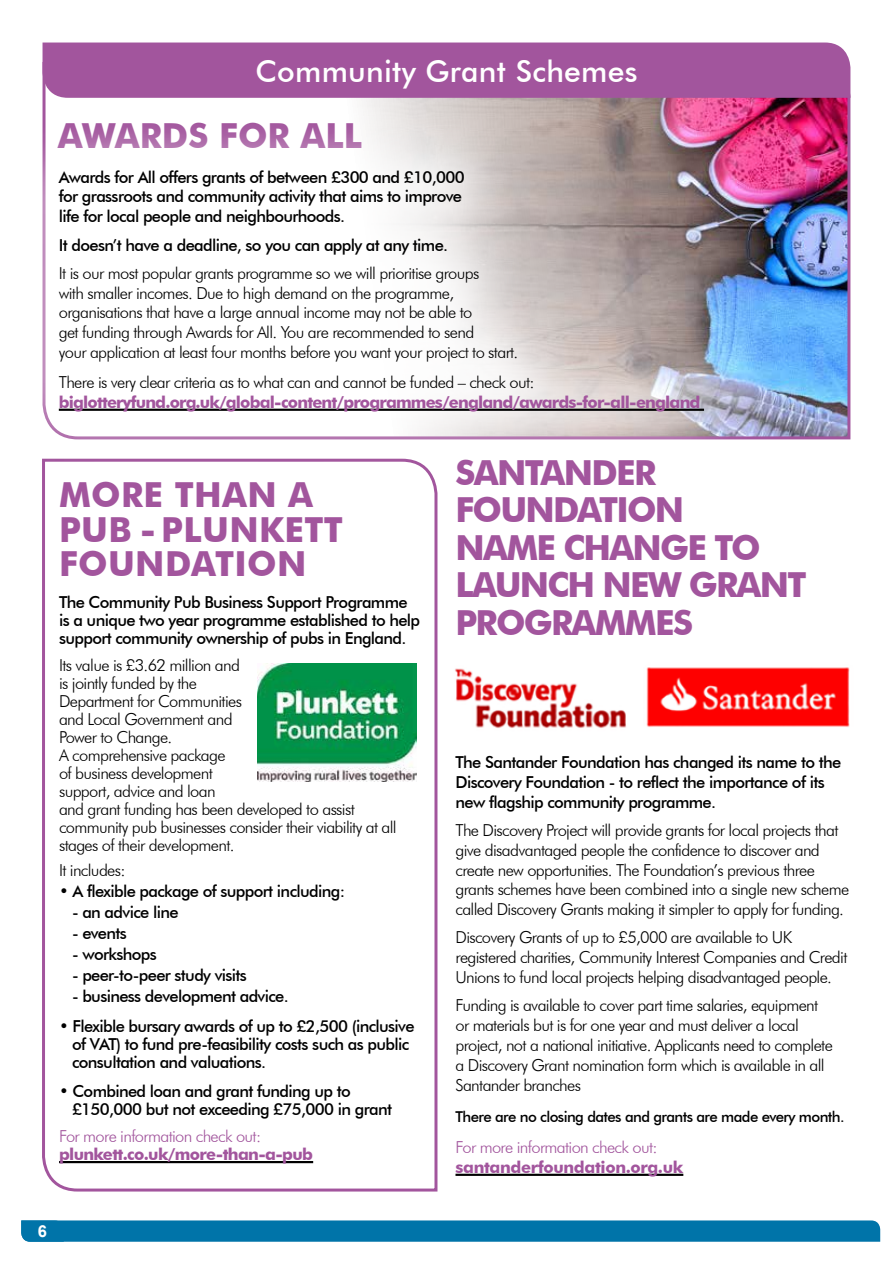
<style>
.page{position:relative;width:893px;height:1263px;background:#fff}
.page>*{position:absolute;margin:0;border:0;box-sizing:border-box;transform-origin:0 0}
.t1{font:700 34.5px/37.5px "Futura BT";letter-spacing:-.05em;color:#a2559d}
.t2{font:700 34.5px/34.5px "Futura BT";letter-spacing:.01em;color:#a2559d}
.t3{font:700 34.5px "Futura BT";color:#a2559d}
.t4{font:500 30px "Futura BT";letter-spacing:.01em;color:#fff}
.t5{font:300 16.5px/19.8px "Futura BT";letter-spacing:-.04em;color:#000}
.t6{font:500 16.5px/18px "Futura BT";letter-spacing:-.04em;color:#000}
.t7{font:700 16.5px "Futura BT";letter-spacing:-.05em;color:#a2559d}
.t8{font:300 16.5px "Futura BT";letter-spacing:-.04em;color:#a2559d}
.t9{font:700 16.5px "Futura BT";letter-spacing:-.02em;color:#a2559d}
.t10{font:700 16.5px "Arial";color:#fff}
.t11{font:500 15px "Futura BT";letter-spacing:-.04em;color:#000}
</style>
<div class="page">
<hr style="left:455px;top:1174px;width:228px;height:2px;background:#000">
<svg style="left:21px;top:1220px;width:859px;height:22px;background:#0878ab"></svg>
<img style="left:455px;top:667px;width:395px;height:61px">
<svg style="left:42px;top:467px;width:396px;height:725px"></svg>
<hr style="left:59px;top:1161px;width:254px;height:2px;background:#000">
<img style="left:42px;top:60px;width:809px;height:380px">
<img style="left:257px;top:663px;width:159px;height:119px">
<div style="left:43px;top:43px;width:807px;height:55px;background:#a2559d"></div>
<div style="left:4px;top:115px;width:753px;height:352px;background:#fff;opacity:.9"></div>
<hr style="left:59px;top:409px;width:645px;height:2px;background:#000">
<h2 class="t4" style="left:255px;top:53px;width:384px">Community Grant Schemes</h2>
<h1 class="t3" style="left:58px;top:115px;width:306px">AWARDS FOR ALL</h1>
<p class="t6" style="left:59px;top:167px;width:407px;line-height:19.8px">Awards for All offers grants of between £300 and £10,000 for grassroots and community activity that aims to improve life for local people and neighbourhoods.</p>
<p class="t6" style="left:59px;top:236px;width:391px">It doesn’t have a deadline, so you can apply at any time.</p>
<p class="t5" style="left:59px;top:263px;width:461px">It is our most popular grants programme so we will prioritise groups<br>with smaller incomes. Due to high demand on the programme, organisations that have a large annual income may not be able to<br>get funding through Awards for All. You are recommended to send<br>your application at least four months before you want your project to start.</p>
<p class="t5" style="left:59px;top:372px;width:477px">There is very clear criteria as to what can and cannot be funded – check out:</p>
<p class="t7" style="left:59px;top:392px;width:643px">biglotteryfund.org.uk/global-content/programmes/england/awards-for-all-england</p>
<h1 class="t2" style="left:59px;top:477px;width:285px">MORE THAN A<br>PUB - PLUNKETT<br>FOUNDATION</h1>
<p class="t6" style="left:59px;top:593px;width:363px">The Community Pub Business Support Programme is a unique two year programme established to help support community ownership of pubs in England.</p>
<p class="t5" style="left:59px;top:656px;width:339px;line-height:18px">Its value is £3.62 million and<br>is jointly funded by the<br>Department for Communities<br>and Local Government and<br>Power to Change.<br>A comprehensive package<br>of business development<br>support, advice and loan<br>and grant funding has been developed to assist community pub businesses consider their viability at all stages of their development.</p>
<p class="t5" style="left:59px;top:860px;width:68px">It includes:</p>
<p class="t6" style="left:59px;top:882px;width:288px">• A flexible package of support including:</p>
<p class="t6" style="left:72px;top:903px;width:108px">- an advice line</p>
<p class="t6" style="left:72px;top:924px;width:56px">- events</p>
<p class="t6" style="left:72px;top:945px;width:86px">- workshops</p>
<p class="t6" style="left:72px;top:966px;width:176px">- peer-to-peer study visits</p>
<p class="t6" style="left:72px;top:987px;width:218px">- business development advice.</p>
<p class="t6" style="left:72px;top:1017px;width:344px;text-indent:-13px">• Flexible bursary awards of up to £2,500 (inclusive of VAT) to fund pre-feasibility costs such as public consultation and valuations.</p>
<p class="t6" style="left:72px;top:1082px;width:322px;text-indent:-13px">• Combined loan and grant funding up to £150,000 but not exceeding £75,000 in grant</p>
<p class="t8" style="left:59px;top:1126px;width:204px">For more information check out:</p>
<p class="t7" style="left:59px;top:1144px;width:256px">plunkett.co.uk/more-than-a-pub</p>
<h1 class="t1" style="left:455px;top:454px;width:353px">SANTANDER<br>FOUNDATION<br>NAME CHANGE TO<br>LAUNCH NEW GRANT<br>PROGRAMMES</h1>
<p class="t6" style="left:455px;top:752px;width:387px;line-height:19.8px">The Santander Foundation has changed its name to the<br>Discovery Foundation - to reflect the importance of its new flagship community programme.</p>
<p class="t5" style="left:455px;top:820px;width:395px">The Discovery Project will provide grants for local projects that give disadvantaged people the confidence to discover and create new opportunities. The Foundation’s previous three grants schemes have been combined into a single new scheme called Discovery Grants making it simpler to apply for funding.</p>
<p class="t5" style="left:455px;top:927px;width:393px">Discovery Grants of up to £5,000 are available to UK registered charities, Community Interest Companies and Credit<br>Unions to fund local projects helping disadvantaged people.</p>
<p class="t5" style="left:455px;top:995px;width:379px">Funding is available to cover part time salaries, equipment or materials but is for one year and must deliver a local project, not a national initiative. Applicants need to complete a Discovery Grant nomination form which is available in all Santander branches</p>
<p class="t11" style="left:455px;top:1107px;width:391px">There are no closing dates and grants are made every month.</p>
<p class="t8" style="left:455px;top:1137px;width:204px">For more information check out:</p>
<p class="t9" style="left:455px;top:1157px;width:229px">santanderfoundation.org.uk</p>
<p class="t10" style="left:38px;top:1220px;width:11px">6</p>
</div>
